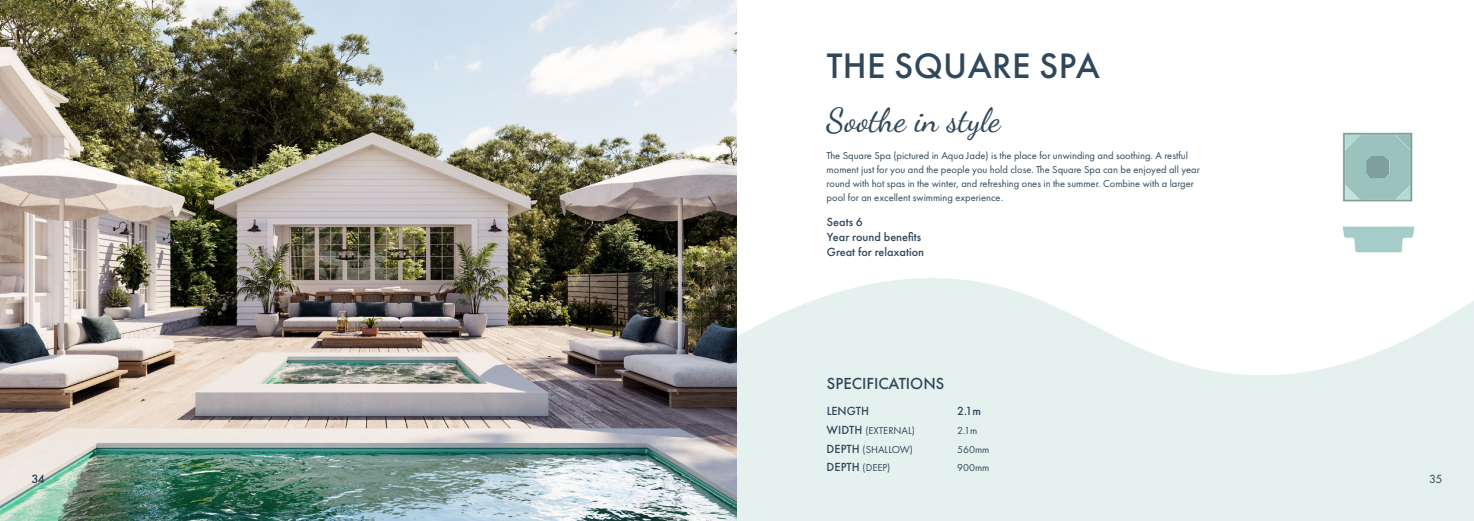
<style>
.page{position:relative;width:1474px;height:521px;background:#fff}
.page>*{position:absolute;margin:0;border:0;box-sizing:border-box;transform-origin:0 0}
.t1{font:500 36.75px "Futura PT";letter-spacing:.01em;color:#31475a}
.t2{font:33.25px "Dancing Script";color:#31475a}
.t3{font:500 16.62px "Futura PT";color:#31475a}
.t4{font:500 12.25px/14.7px "Futura PT";color:#31475a}
.t5{font:500 12.25px "Futura PT";color:#31485a}
.t6{font:12.25px "Futura PT";color:#30465a}
.t7{font:10.5px/14px "Futura PT";color:#31475a}
.t8{font:10.5px/18.7px "Futura PT";color:#31485a}
.s1{font-weight:500;font-size:12.25px}
</style>
<div class="page">
<svg style="left:737px;top:278px;width:736px;height:243px;fill:#e5f1ef"></svg>
<img style="left:0;top:0;width:737px;height:521px">
<img style="left:1342px;top:132px;width:71px;height:70px">
<img style="left:1342px;top:226px;width:73px;height:27px">
<h1 class="t1" style="left:826px;top:43px;width:274px">THE SQUARE SPA</h1>
<h2 class="t2" style="left:826px;top:95px;width:175px">Soothe in style</h2>
<p class="t7" style="left:826px;top:149px;width:375px">The Square Spa (pictured in Aqua Jade) is the place for unwinding and soothing. A restful moment just for you and the people you hold close. The Square Spa can be enjoyed all year round with hot spas in the winter, and refreshing ones in the summer. Combine with a larger pool for an excellent swimming experience.</p>
<p class="t4" style="left:827px;top:215px;width:99px">Seats 6<br>Year round benefits<br>Great for relaxation</p>
<h3 class="t3" style="left:827px;top:373px;width:119px">SPECIFICATIONS</h3>
<p class="t5" style="left:826px;top:403px;width:44px">LENGTH</p>
<p class="t5" style="left:957px;top:403px;width:25px">2.1m</p>
<p class="t8" style="left:957px;top:421px;width:34px">2.1m<br>560mm<br>900mm</p>
<p class="t8" style="left:826px;top:421px;width:90px"><span class="s1">WIDTH</span> (EXTERNAL)<br><span class="s1">DEPTH</span> (SHALLOW)<br><span class="s1">DEPTH</span> (DEEP)</p>
<p class="t6" style="left:32px;top:471px;width:15px">34</p>
<p class="t6" style="left:1428px;top:471px;width:15px">35</p>
</div>
